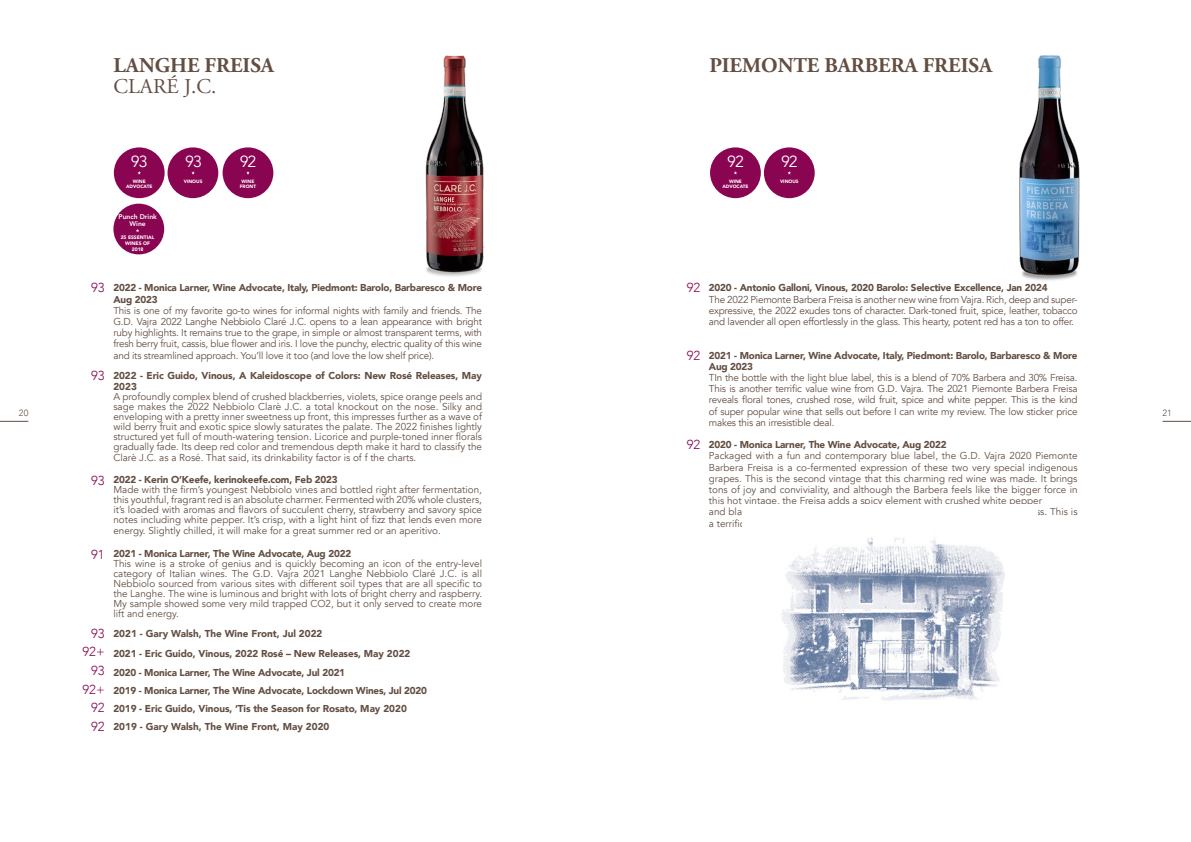
<style>
.page{position:relative;width:1191px;height:842px;background:#fff}
.page>*{position:absolute;margin:0;border:0;box-sizing:border-box;transform-origin:0 0}
.t1{font:700 21px "Adobe Garamond Pro";color:#634e42}
.t2{font:21px "Adobe Garamond Pro";color:#634e42}
.t3{font:16px "Avenir";letter-spacing:-.06em;color:#fff}
.t4{font:300 13px/18.6px "Avenir";color:#8a0551;text-align:right}
.t5{font:10px/11.2px "Avenir";color:#634e42;text-align:justify}
.t6{font:900 10px/18px "Avenir";letter-spacing:-.02em;color:#634e42}
.t7{font:300 9px "Avenir";color:#634e42}
.t8{font:800 6.8px/7.3px "Avenir";color:#fff;text-align:center}
.t9{font:900 5px/6px "Avenir";color:#fff;text-align:center}
.t10{font:900 4.8px/4.8px "Avenir";color:#fff;text-align:center}
</style>
<div class="page">
<svg style="left:0;top:421px;width:28px;height:1px"></svg>
<svg style="left:1162px;top:421px;width:29px;height:1px"></svg>
<div style="left:114px;top:147px;width:51px;height:51px;background:#8a0551;border-radius:50%"></div>
<div style="left:167px;top:147px;width:51px;height:51px;background:#8a0551;border-radius:50%"></div>
<div style="left:223px;top:147px;width:50px;height:51px;background:#8a0551;border-radius:50%"></div>
<div style="left:113px;top:204px;width:51px;height:50px;background:#8a0551;border-radius:50%"></div>
<img style="left:425px;top:55px;width:59px;height:222px">
<div style="left:710px;top:147px;width:51px;height:51px;background:#8a0551;border-radius:50%"></div>
<img style="left:1019px;top:55px;width:61px;height:226px">
<img style="left:782px;top:537px;width:223px;height:164px">
<div style="left:764px;top:147px;width:50px;height:51px;background:#8a0551;border-radius:50%"></div>
<h1 class="t1" style="left:113px;top:53px;width:162px">LANGHE FREISA</h1>
<h1 class="t2" style="left:113px;top:74px;width:104px">CLARÉ J.C.</h1>
<h1 class="t1" style="left:709px;top:53px;width:284px">PIEMONTE BARBERA FREISA</h1>
<h2 class="t3" style="left:131px;top:152px;width:18px">93</h2>
<p class="t10" style="left:126px;top:179px;width:28px">WINE<br>ADVOCATE</p>
<h2 class="t3" style="left:185px;top:152px;width:18px">93</h2>
<h2 class="t3" style="left:240px;top:152px;width:18px">92</h2>
<p class="t10" style="left:184px;top:179px;width:20px">VINOUS</p>
<p class="t10" style="left:240px;top:179px;width:18px">WINE<br>FRONT</p>
<h2 class="t3" style="left:727px;top:152px;width:18px">92</h2>
<p class="t10" style="left:722px;top:179px;width:28px">WINE<br>ADVOCATE</p>
<h2 class="t3" style="left:781px;top:152px;width:18px">92</h2>
<p class="t10" style="left:780px;top:179px;width:20px">VINOUS</p>
<p class="t8" style="left:119px;top:213px;width:40px">Punch Drink<br>Wine</p>
<p class="t9" style="left:121px;top:234px;width:35px">25 ESSENTIAL<br>WINES OF<br>2018</p>
<h3 class="t4" style="left:91px;top:278px;width:15px">93</h3>
<h3 class="t4" style="left:686px;top:278px;width:15px">92</h3>
<p class="t6" style="left:113px;top:282px;width:370px;line-height:11.2px">2022 - Monica Larner, Wine Advocate, Italy, Piedmont: Barolo, Barbaresco &amp; More<br>Aug 2023</p>
<p class="t5" style="left:113px;top:305px;width:370px">This is one of my favorite go-to wines for informal nights with family and friends. The G.D. Vajra 2022 Langhe Nebbiolo Claré J.C. opens to a lean appearance with bright ruby highlights. It remains true to the grape, in simple or almost transparent terms, with fresh berry fruit, cassis, blue flower and iris. I love the punchy, electric quality of this wine and its streamlined approach. You’ll love it too (and love the low shelf price).</p>
<p class="t6" style="left:113px;top:369px;width:370px;line-height:11px">2022 - Eric Guido, Vinous, A Kaleidoscope of Colors: New Rosé Releases, May<br>2023</p>
<p class="t5" style="left:113px;top:391px;width:370px;line-height:10px">A profoundly complex blend of crushed blackberries, violets, spice orange peels and sage makes the 2022 Nebbiolo Clarè J.C. a total knockout on the nose. Silky and enveloping with a pretty inner sweetness up front, this impresses further as a wave of wild berry fruit and exotic spice slowly saturates the palate. The 2022 finishes lightly structured yet full of mouth-watering tension. Licorice and purple-toned inner florals gradually fade. Its deep red color and tremendous depth make it hard to classify the</p>
<p class="t5" style="left:113px;top:452px;width:304px">Clarè J.C. as a Rosé. That said, its drinkability factor is of f the charts.</p>
<p class="t6" style="left:113px;top:470px;width:226px">2022 - Kerin O’Keefe, kerinokeefe.com, Feb 2023</p>
<p class="t5" style="left:113px;top:485px;width:370px;line-height:10px">Made with the firm’s youngest Nebbiolo vines and bottled right after fermentation, this youthful, fragrant red is an absolute charmer. Fermented with 20% whole clusters, it’s loaded with aromas and flavors of succulent cherry, strawberry and savory spice notes including white pepper. It’s crisp, with a light hint of fizz that lends even more</p>
<p class="t5" style="left:113px;top:525px;width:329px">energy. Slightly chilled, it will make for a great summer red or an aperitivo.</p>
<p class="t6" style="left:113px;top:544px;width:239px">2021 - Monica Larner, The Wine Advocate, Aug 2022</p>
<p class="t5" style="left:113px;top:558px;width:370px;line-height:10px">This wine is a stroke of genius and is quickly becoming an icon of the entry-level category of Italian wines. The G.D. Vajra 2021 Langhe Nebbiolo Claré J.C. is all Nebbiolo sourced from various sites with different soil types that are all specific to the Langhe. The wine is luminous and bright with lots of bright cherry and raspberry.<br>My sample showed some very mild trapped CO2, but it only served to create more lift and energy.</p>
<p class="t6" style="left:113px;top:623px;width:298px;line-height:20px">2021 - Gary Walsh, The Wine Front, Jul 2022<br>2021 - Eric Guido, Vinous, 2022 Rosé – New Releases, May 2022</p>
<p class="t6" style="left:113px;top:663px;width:315px">2020 - Monica Larner, The Wine Advocate, Jul 2021<br>2019 - Monica Larner, The Wine Advocate, Lockdown Wines, Jul 2020<br>2019 - Eric Guido, Vinous, ‘Tis the Season for Rosato, May 2020<br>2019 - Gary Walsh, The Wine Front, May 2020</p>
<p class="t6" style="left:709px;top:279px;width:340px">2020 - Antonio Galloni, Vinous, 2020 Barolo: Selective Excellence, Jan 2024</p>
<p class="t5" style="left:709px;top:294px;width:370px">The 2022 Piemonte Barbera Freisa is another new wine from Vajra. Rich, deep and super&shy;expressive, the 2022 exudes tons of character. Dark-toned fruit, spice, leather, tobacco and lavender all open effortlessly in the glass. This hearty, potent red has a ton to offer.</p>
<p class="t6" style="left:709px;top:349px;width:370px;line-height:11.2px">2021 - Monica Larner, Wine Advocate, Italy, Piedmont: Barolo, Barbaresco &amp; More<br>Aug 2023</p>
<p class="t5" style="left:709px;top:372px;width:370px">TIn the bottle with the light blue label, this is a blend of 70% Barbera and 30% Freisa.<br>This is another terrific value wine from G.D. Vajra. The 2021 Piemonte Barbera Freisa reveals floral tones, crushed rose, wild fruit, spice and white pepper. This is the kind of super popular wine that sells out before I can write my review. The low sticker price makes this an irresistible deal.</p>
<p class="t6" style="left:709px;top:435px;width:239px">2020 - Monica Larner, The Wine Advocate, Aug 2022</p>
<p class="t5" style="left:709px;top:450px;width:370px">Packaged with a fun and contemporary blue label, the G.D. Vajra 2020 Piemonte Barbera Freisa is a co-fermented expression of these two very special indigenous grapes. This is the second vintage that this charming red wine was made. It brings tons of joy and conviviality, and although the Barbera feels like the bigger force in this hot vintage, the Freisa adds a spicy element with crushed white pepper</p>
<p class="t5" style="left:709px;top:518px;width:66px">a terrific value.</p>
<h3 class="t4" style="left:686px;top:346px;width:15px">92</h3>
<h3 class="t4" style="left:91px;top:366px;width:15px">93</h3>
<p class="t7" style="left:19px;top:407px;width:11px">20</p>
<p class="t7" style="left:1162px;top:407px;width:11px">21</p>
<h3 class="t4" style="left:686px;top:435px;width:15px">92</h3>
<h3 class="t4" style="left:91px;top:471px;width:15px">93</h3>
<h3 class="t4" style="left:91px;top:545px;width:15px">91</h3>
<h3 class="t4" style="left:82px;top:624px;width:24px">93<br>92+<br>93<br>92+<br>92<br>92</h3>
</div>
